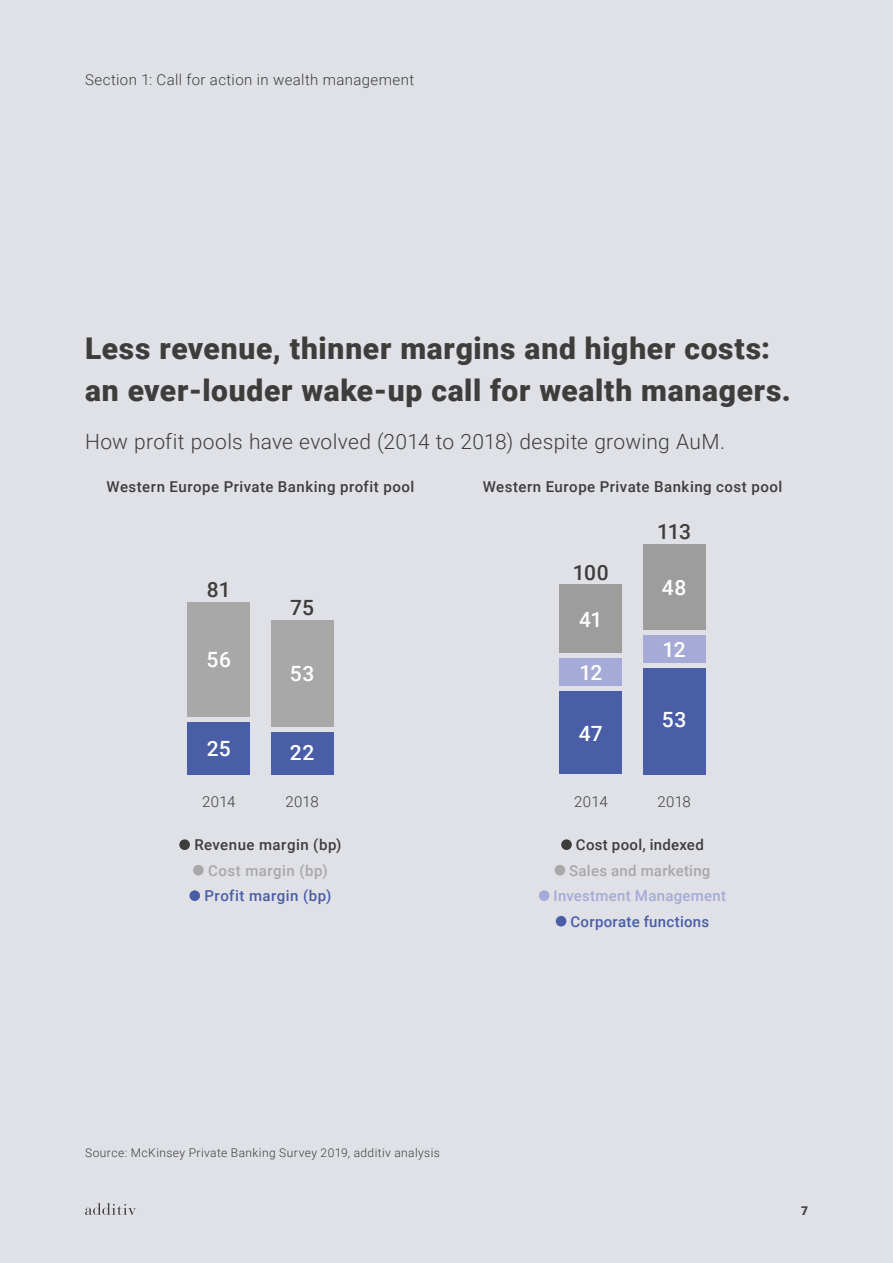
<style>
.page{position:relative;width:893px;height:1263px;background:#dfe1e7}
.page>*{position:absolute;margin:0;border:0;box-sizing:border-box;transform-origin:0 0}
.t1{font:900 30px/42px "Roboto";letter-spacing:.025em;color:#3d3d3c}
.t2{font:300 21px "Roboto";letter-spacing:.015em;color:#3d3d3c}
.t3{font:500 21px "Roboto";letter-spacing:.02em;color:#fff}
.t4{font:500 21px "Roboto";letter-spacing:-.015em;color:#3d3d3c}
.t5{font:500 15px "Roboto";letter-spacing:.03em;color:#3d3d3c}
.t6{font:300 15px "Roboto";letter-spacing:.025em;color:#3d3d3c}
.t7{font:500 15px "Roboto";letter-spacing:.02em;color:#4a5ea8}
.t8{font:500 15px "Roboto";letter-spacing:.02em;color:#a8a8a8}
.t9{font:500 15px "Roboto";letter-spacing:.02em;color:#a6aad6}
.t10{font:300 12px "Roboto";letter-spacing:.035em;color:#3d3d3c}
.t11{font:900 12px "Roboto";color:#3d3d3c}
</style>
<div class="page">
<svg style="left:85px;top:1203px;width:51px;height:12px"></svg>
<div style="left:188px;top:602px;width:62px;height:115px;background:#a8a8a8"></div>
<div style="left:188px;top:722px;width:62px;height:52px;background:#4a5ea8"></div>
<div style="left:271px;top:620px;width:62px;height:106px;background:#a8a8a8"></div>
<div style="left:271px;top:732px;width:62px;height:42px;background:#4a5ea8"></div>
<div style="left:179px;top:839px;width:11px;height:11px;background:#3d3d3c;border-radius:50%"></div>
<div style="left:193px;top:865px;width:11px;height:10px;background:#a8a8a8;border-radius:50%"></div>
<div style="left:189px;top:890px;width:11px;height:11px;background:#4a5ea8;border-radius:50%"></div>
<div style="left:643px;top:635px;width:62px;height:28px;background:#a6aad6"></div>
<div style="left:560px;top:658px;width:62px;height:28px;background:#a6aad6"></div>
<div style="left:643px;top:668px;width:62px;height:106px;background:#4a5ea8"></div>
<div style="left:560px;top:691px;width:62px;height:83px;background:#4a5ea8"></div>
<div style="left:643px;top:545px;width:62px;height:85px;background:#9d9d9d"></div>
<div style="left:560px;top:585px;width:62px;height:68px;background:#9d9d9d"></div>
<div style="left:561px;top:839px;width:11px;height:11px;background:#3d3d3c;border-radius:50%"></div>
<div style="left:555px;top:865px;width:10px;height:10px;background:#a8a8a8;border-radius:50%"></div>
<div style="left:539px;top:890px;width:10px;height:11px;background:#a6aad6;border-radius:50%"></div>
<div style="left:556px;top:916px;width:10px;height:10px;background:#4a5ea8;border-radius:50%"></div>
<p class="t6" style="left:85px;top:69px;width:331px">Section 1: Call for action in wealth management</p>
<p class="t1" style="left:85px;top:326px;width:707px">Less revenue, thinner margins and higher costs: an ever-louder wake-up call for wealth managers.</p>
<p class="t2" style="left:85px;top:426px;width:641px">How profit pools have evolved (2014 to 2018) despite growing AuM.</p>
<p class="t5" style="left:107px;top:476px;width:309px">Western Europe Private Banking profit pool</p>
<p class="t5" style="left:483px;top:476px;width:301px">Western Europe Private Banking cost pool</p>
<p class="t4" style="left:207px;top:574px;width:25px">81</p>
<p class="t3" style="left:207px;top:645px;width:26px">56</p>
<p class="t4" style="left:290px;top:593px;width:25px">75</p>
<p class="t3" style="left:290px;top:659px;width:26px">53</p>
<p class="t3" style="left:207px;top:734px;width:26px">25</p>
<p class="t6" style="left:202px;top:791px;width:35px">2014</p>
<p class="t3" style="left:290px;top:738px;width:26px">22</p>
<p class="t6" style="left:285px;top:791px;width:35px">2018</p>
<p class="t5" style="left:194px;top:834px;width:149px">Revenue margin (bp)</p>
<p class="t8" style="left:208px;top:860px;width:121px">Cost margin (bp)</p>
<p class="t7" style="left:205px;top:885px;width:128px">Profit margin (bp)</p>
<p class="t4" style="left:573px;top:557px;width:38px">100</p>
<p class="t3" style="left:579px;top:605px;width:25px">41</p>
<p class="t3" style="left:579px;top:658px;width:25px">12</p>
<p class="t3" style="left:579px;top:718px;width:25px">47</p>
<p class="t4" style="left:657px;top:517px;width:35px">113</p>
<p class="t3" style="left:662px;top:573px;width:26px">48</p>
<p class="t3" style="left:663px;top:635px;width:25px">12</p>
<p class="t3" style="left:662px;top:705px;width:26px">53</p>
<p class="t6" style="left:574px;top:791px;width:35px">2014</p>
<p class="t6" style="left:657px;top:791px;width:35px">2018</p>
<p class="t5" style="left:576px;top:834px;width:129px">Cost pool, indexed</p>
<p class="t8" style="left:569px;top:860px;width:143px">Sales and marketing</p>
<p class="t9" style="left:553px;top:885px;width:174px">Investment Management</p>
<p class="t7" style="left:570px;top:911px;width:140px">Corporate functions</p>
<p class="t10" style="left:85px;top:1144px;width:356px">Source: McKinsey Private Banking Survey 2019, additiv analysis</p>
<p class="t11" style="left:801px;top:1202px;width:8px">7</p>
</div>
